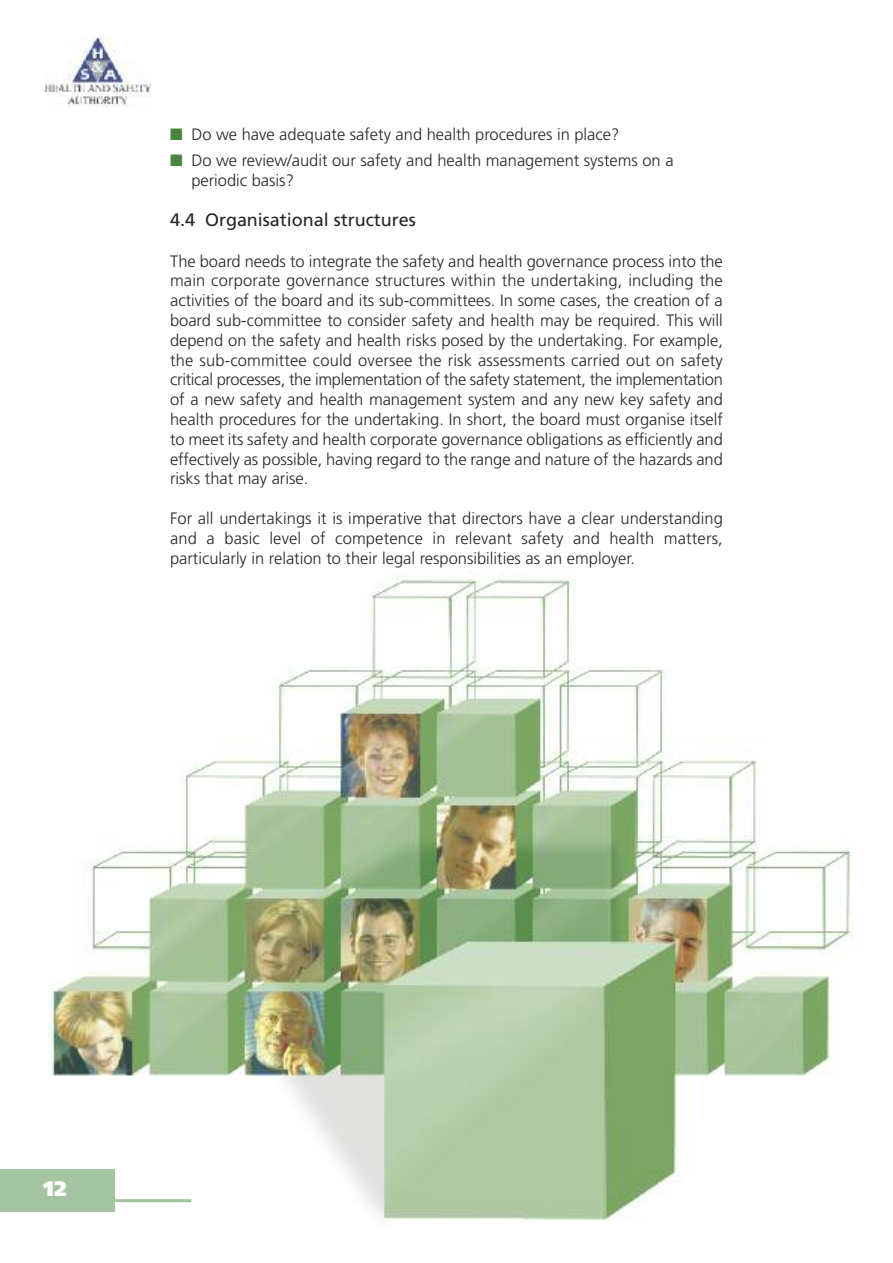
<style>
.page{position:relative;width:893px;height:1263px;background:#fff}
.page>*{position:absolute;margin:0;border:0;box-sizing:border-box;transform-origin:0 0}
.t1{font:900 21px "Frutiger";color:#fff}
.t2{font:18px "Frutiger";color:#272627}
.t3{font:300 16.5px/19.8px "Frutiger";color:#272627;text-align:justify}
.s1{color:#4a8641}
</style>
<div class="page">
<img style="left:44px;top:38px;width:106px;height:69px">
<img style="left:48px;top:573px;width:805px;height:647px">
<div style="left:0;top:1169px;width:115px;height:43px;background:#a4c3a0"></div>
<hr style="left:103px;top:1199px;width:88px;height:3px;background:#a4c3a0">
<p class="t3" style="left:170px;top:126px;width:451px"><span class="s1">■</span> Do we have adequate safety and health procedures in place?</p>
<p class="t3" style="left:191px;top:152px;width:484px;text-indent:-21px"><span class="s1">■</span> Do we review/audit our safety and health management systems on a periodic basis?</p>
<p class="t2" style="left:170px;top:213px;width:247px">4.4 Organisational structures</p>
<p class="t3" style="left:170px;top:252px;width:554px">The board needs to integrate the safety and health governance process into the main corporate governance structures within the undertaking, including the activities of the board and its sub-committees. In some cases, the creation of a board sub-committee to consider safety and health may be required. This will depend on the safety and health risks posed by the undertaking. For example, the sub-committee could oversee the risk assessments carried out on safety critical processes, the implementation of the safety statement, the implementation of a new safety and health management system and any new key safety and health procedures for the undertaking. In short, the board must organise itself to meet its safety and health corporate governance obligations as efficiently and effectively as possible, having regard to the range and nature of the hazards and risks that may arise.</p>
<p class="t3" style="left:170px;top:510px;width:554px">For all undertakings it is imperative that directors have a clear understanding and a basic level of competence in relevant safety and health matters, particularly in relation to their legal responsibilities as an employer.</p>
<p class="t1" style="left:43px;top:1180px;width:25px">12</p>
</div>
